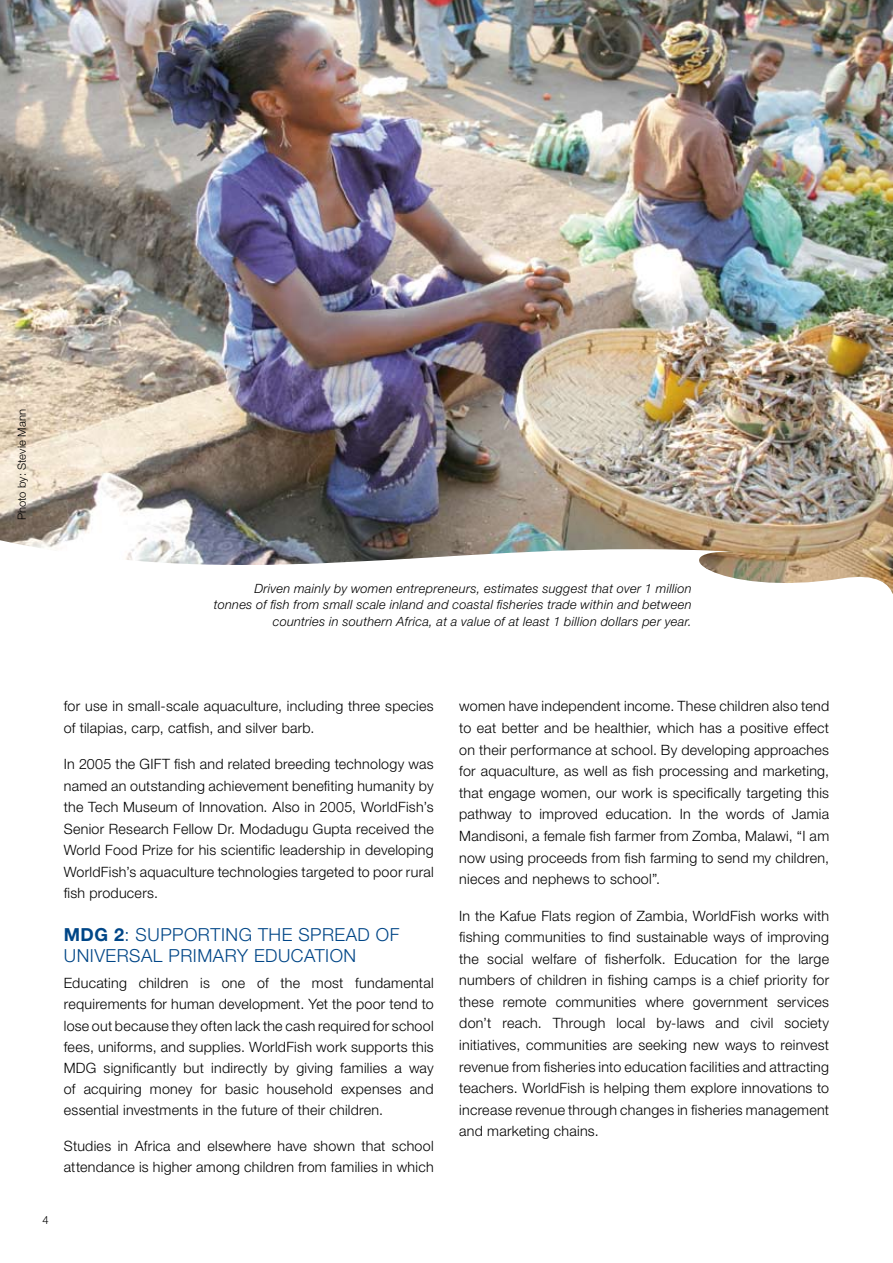
<style>
.page{position:relative;width:893px;height:1263px;background:#fff}
.page>*{position:absolute;margin:0;border:0;box-sizing:border-box;transform-origin:0 0}
.t1{font:300 18px/21.5px "Helvetica Neue";letter-spacing:.03em;color:#004687}
.t2{font:300 14.25px/21.6px "Helvetica Neue";letter-spacing:.02em;color:#000;text-align:justify}
.t3{font:italic 300 12.75px/16.5px "Helvetica Neue";letter-spacing:.025em;color:#000;text-align:right}
.t4{font:300 11.25px "Helvetica Neue";color:#000}
.s1{font-weight:700}
</style>
<div class="page">
<img style="left:0;top:0;width:892px;height:524px">
<img style="left:0;top:524px;width:893px;height:70px">
<p class="t4" style="left:15px;top:520px;width:113px;rotate:-90deg">Photo by: Stevie Mann</p>
<p class="t3" style="left:214px;top:580px;width:479px">Driven mainly by women entrepreneurs, estimates suggest that over 1 million tonnes of fish from small scale inland and coastal fisheries trade within and between countries in southern Africa, at a value of at least 1 billion dollars per year.</p>
<p class="t2" style="left:64px;top:695px;width:371px">for use in small-scale aquaculture, including three species of tilapias, carp, catfish, and silver barb.</p>
<p class="t2" style="left:64px;top:753px;width:371px">In 2005 the GIFT fish and related breeding technology was named an outstanding achievement benefiting humanity by the Tech Museum of Innovation. Also in 2005, WorldFish’s Senior Research Fellow Dr. Modadugu Gupta received the World Food Prize for his scientific leadership in developing WorldFish’s aquaculture technologies targeted to poor rural fish producers.</p>
<p class="t1" style="left:64px;top:923px;width:337px"><span class="s1">MDG 2</span>: Supporting the spread of universal pr imary education</p>
<p class="t2" style="left:64px;top:972px;width:371px;line-height:21.1px">Educating children is one of the most fundamental requirements for human development. Yet the poor tend to lose out because they often lack the cash required for school fees, uniforms, and supplies. WorldFish work supports this MDG significantly but indirectly by giving families a way of acquiring money for basic household expenses and essential investments in the future of their children.</p>
<p class="t2" style="left:64px;top:1135px;width:371px;line-height:21px">Studies in Africa and elsewhere have shown that school attendance is higher among children from families in which</p>
<p class="t2" style="left:459px;top:695px;width:371px">women have independent income. These children also tend to eat better and be healthier, which has a positive effect on their performance at school. By developing approaches for aquaculture, as well as fish processing and marketing, that engage women, our work is specifically targeting this pathway to improved education. In the words of Jamia Mandisoni, a female fish farmer from Zomba, Malawi, “I am now using proceeds from fish farming to send my children, nieces and nephews to school”.</p>
<p class="t2" style="left:459px;top:904px;width:371px">In the Kafue Flats region of Zambia, WorldFish works with fishing communities to find sustainable ways of improving the social welfare of fisherfolk. Education for the large numbers of children in fishing camps is a chief priority for these remote communities where government services don’t reach. Through local by-laws and civil society initiatives, communities are seeking new ways to reinvest revenue from fisheries into education facilities and attracting teachers. WorldFish is helping them explore innovations to increase revenue through changes in fisheries management and marketing chains.</p>
</div>
